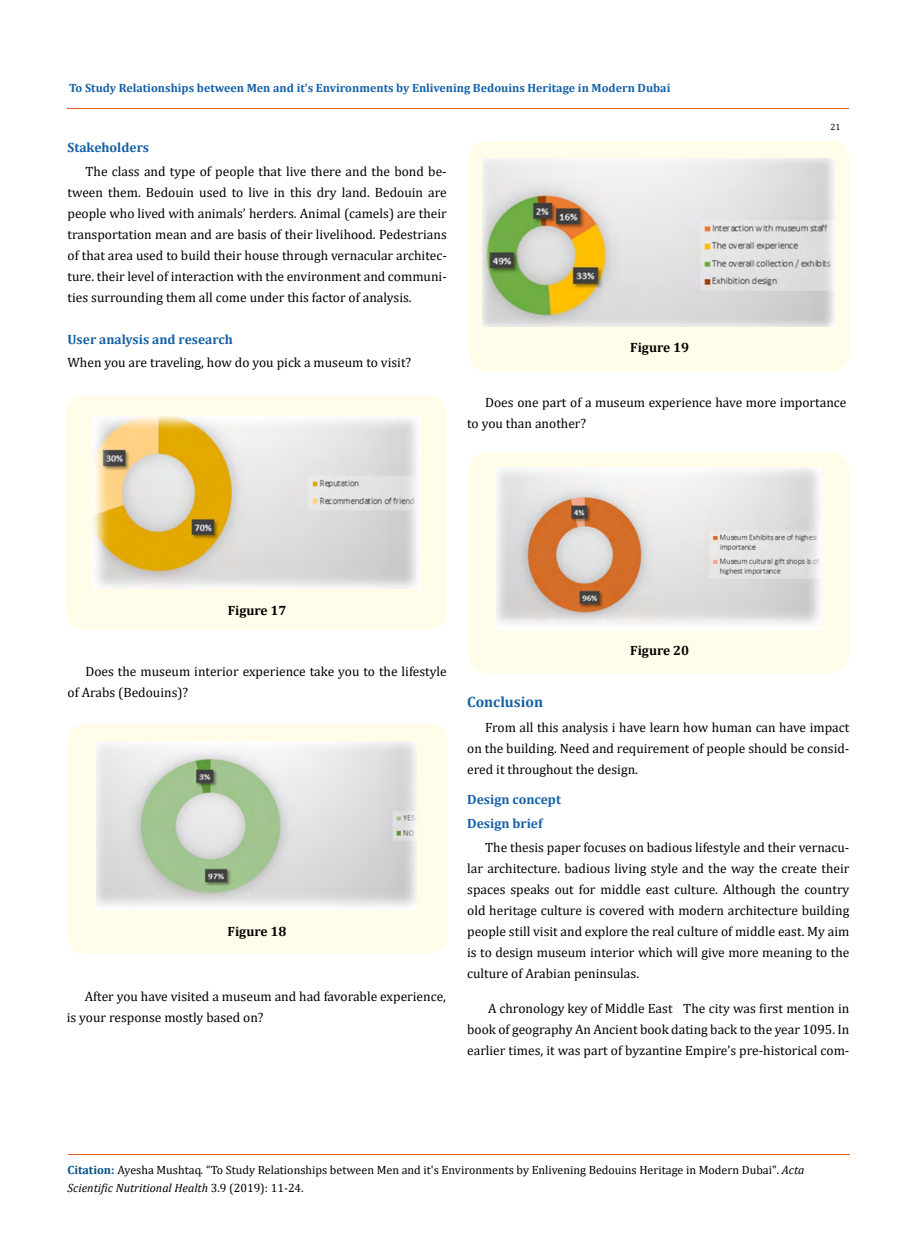
<style>
.page{position:relative;width:917px;height:1260px;background:#fff}
.page>*{position:absolute;margin:0;border:0;box-sizing:border-box;transform-origin:0 0}
.t1{font:700 15px "Cambria";color:#1560a6}
.t2{font:13.5px/21px "Cambria";color:#000;text-align:justify}
.t3{font:700 13.5px "Cambria";color:#1560a6}
.t4{font:700 13.5px "Cambria";color:#000}
.t5{font:12px/18px "Cambria";color:#000}
.t6{font:700 12px "Cambria";color:#1560a6}
.t7{font:9px "Cambria";color:#000}
.s1{font-weight:700;color:#035089}
.s2{font-style:italic}
</style>
<div class="page">
<hr style="left:67px;top:109px;width:782px;height:1px;background:#e05d1a">
<div style="left:66px;top:396px;width:381px;height:234px;background:#fffde9;border-radius:18px"></div>
<img style="left:92px;top:416px;width:328px;height:173px">
<div style="left:67px;top:724px;width:381px;height:230px;background:#fffde9;border-radius:18px"></div>
<img style="left:96px;top:742px;width:320px;height:168px">
<div style="left:468px;top:141px;width:381px;height:230px;background:#fffde9;border-radius:18px"></div>
<img style="left:482px;top:159px;width:352px;height:167px">
<div style="left:468px;top:453px;width:381px;height:220px;background:#fffde9;border-radius:18px"></div>
<img style="left:497px;top:468px;width:324px;height:162px">
<hr style="left:68px;top:1154px;width:781px;height:1px;background:#e05d1a">
<p class="t6" style="left:69px;top:79px;width:603px">To Study Relationships between Men and it's Environments by Enlivening Bedouins Heritage in Modern Dubai</p>
<p class="t3" style="left:68px;top:137px;width:83px">Stakeholders</p>
<p class="t2" style="left:68px;top:161px;width:381px;text-indent:18px">The class and type of people that live there and the bond be&shy;tween them. Bedouin used to live in this dry land. Bedouin are people who lived with animals’ herders. Animal (camels) are their transportation mean and are basis of their livelihood. Pedestrians of that area used to build their house through vernacular architec&shy;ture. their level of interaction with the environment and communi&shy;ties surrounding them all come under this factor of analysis.</p>
<p class="t3" style="left:67px;top:329px;width:167px">User analysis and research</p>
<p class="t2" style="left:67px;top:351px;width:345px">When you are traveling, how do you pick a museum to visit?</p>
<p class="t4" style="left:630px;top:338px;width:60px">Figure 19</p>
<p class="t7" style="left:830px;top:122px;width:11px">21</p>
<p class="t2" style="left:467px;top:391px;width:381px;text-indent:18px">Does one part of a museum experience have more importance to you than another?</p>
<p class="t4" style="left:228px;top:601px;width:60px">Figure 17</p>
<p class="t2" style="left:67px;top:660px;width:381px;text-indent:18px">Does the museum interior experience take you to the lifestyle of Arabs (Bedouins)?</p>
<p class="t4" style="left:228px;top:922px;width:60px">Figure 18</p>
<p class="t2" style="left:67px;top:986px;width:381px;text-indent:18px">After you have visited a museum and had favorable experience, is your response mostly based on?</p>
<p class="t1" style="left:467px;top:692px;width:77px">Conclusion</p>
<p class="t4" style="left:630px;top:641px;width:60px">Figure 20</p>
<p class="t2" style="left:467px;top:717px;width:384px;text-indent:18px">From all this analysis i have learn how human can have impact on the building. Need and requirement of people should be consid&shy;ered it throughout the design.</p>
<p class="t3" style="left:467px;top:790px;width:95px">Design concept</p>
<p class="t3" style="left:467px;top:814px;width:77px">Design brief</p>
<p class="t2" style="left:467px;top:837px;width:384px;text-indent:18px">The thesis paper focuses on badious lifestyle and their vernacu&shy;lar architecture. badious living style and the way the create their spaces speaks out for middle east culture. Although the country old heritage culture is covered with modern architecture building people still visit and explore the real culture of middle east. My aim is to design museum interior which will give more meaning to the culture of Arabian peninsulas.</p>
<p class="t2" style="left:467px;top:998px;width:384px;text-indent:21px">A chronology key of Middle East The city was first mention in book of geography An Ancient book dating back to the year 1095. In earlier times, it was part of byzantine Empire’s pre-historical com-</p>
<p class="t5" style="left:68px;top:1160px;width:738px"><span class="s1">Citation:</span> Ayesha Mushtaq<span class="s2">.</span> “To Study Relationships between Men and it's Environments by Enlivening Bedouins Heritage in Modern Dubai". <span class="s2">Acta<br>Scientific Nutritional Health</span> 3.9 (2019): 11-24.</p>
</div>
